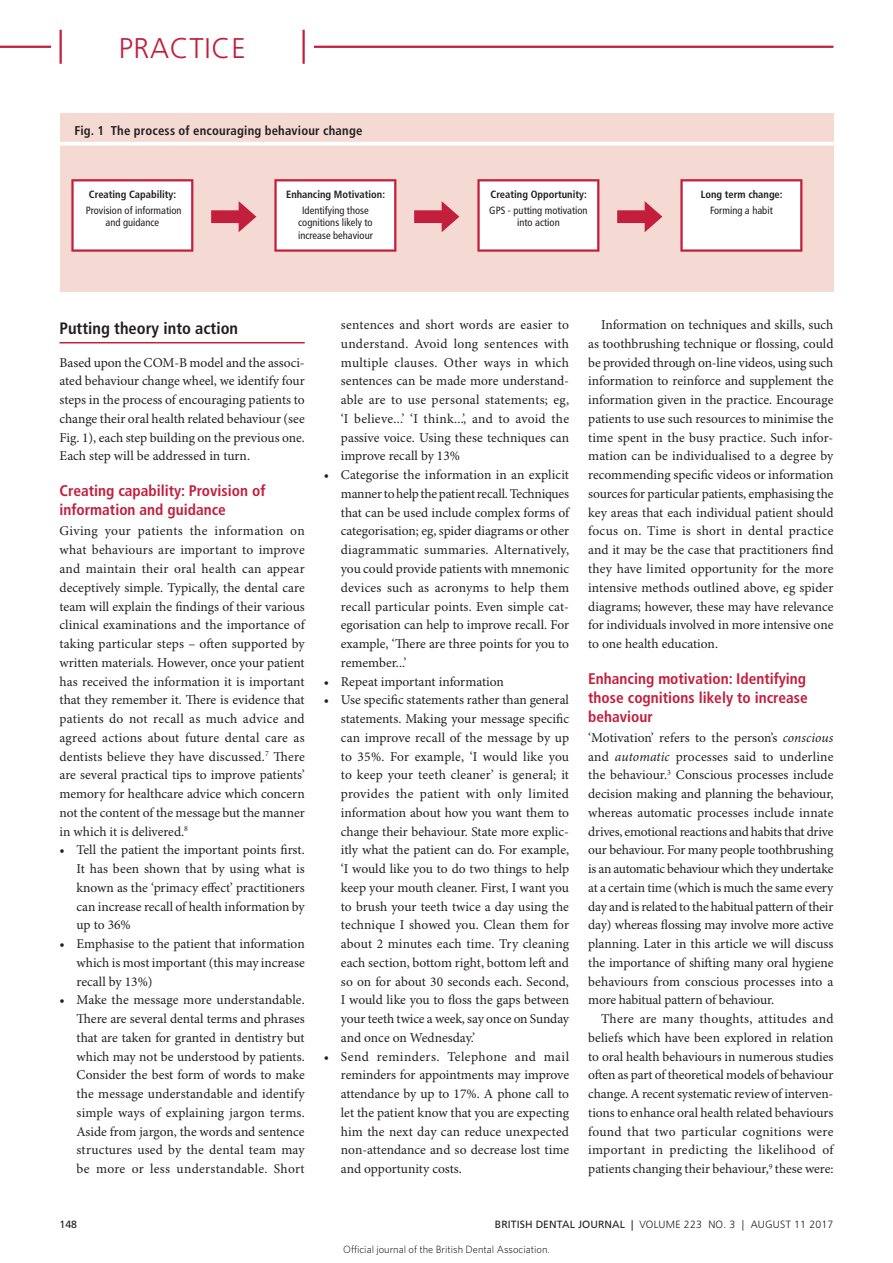
<style>
.page{position:relative;width:893px;height:1263px;background:#fff}
.page>*{position:absolute;margin:0;border:0;box-sizing:border-box;transform-origin:0 0}
.t1{font:300 28.5px "Frutiger LT Std";letter-spacing:.025em;color:#c31f3d}
.crosshead_1{font:700 condensed 16.5px "Frutiger LT Std";color:#231f20}
.crosshead_2{font:700 condensed 15.3px/18.8px "Frutiger LT Std";color:#c31f3d}
.body{font:13.5px/18.8px "Minion Pro";color:#231f20;text-align:justify}
.body_fullout{font:13.5px/18.8px "Minion Pro";letter-spacing:-.005em;color:#231f20;text-align:justify}
.fig_caption_1{font:700 condensed 12.75px "Frutiger LT Std";letter-spacing:.015em;color:#231f20}
.t2{font:condensed 10.5px/15.6px "Frutiger LT Std";color:#231f20}
.t3{font:700 condensed 10.5px/15.6px "Frutiger LT Std";color:#231f20;text-align:center}
.page_footer{font:300 10.5px "Frutiger LT Std";letter-spacing:.02em;color:#231f20}
.t4{font:300 10.5px "Whitney";color:#000}
.page_footer-2{font:10.5px "Frutiger LT Std";color:#231f20}
.s1{font-weight:700}
.s2{font-weight:400}
.s3{font-style:italic}
</style>
<div class="page">
<hr style="left:60px;top:342px;width:245px;height:1px;background:#c31f3d">
<div style="left:60px;top:113px;width:773px;height:179px;background:#f5d9d3"></div>
<svg style="left:211px;top:201px;width:45px;height:31px"></svg>
<svg style="left:414px;top:201px;width:45px;height:31px"></svg>
<svg style="left:617px;top:201px;width:45px;height:31px"></svg>
<svg style="left:71px;top:179px;width:122px;height:73px;background:#f9e9ec"></svg>
<svg style="left:274px;top:179px;width:122px;height:73px;background:#f9e9ec"></svg>
<svg style="left:477px;top:179px;width:122px;height:73px;background:#f9e9ec"></svg>
<svg style="left:680px;top:179px;width:122px;height:73px;background:#f9e9ec"></svg>
<svg style="left:60px;top:142px;width:774px;height:4px;background:#fdfafa"></svg>
<hr style="left:0;top:46px;width:833px;height:2px;background:#c31f3d">
<div style="left:51px;top:30px;width:262px;height:34px;background:#fff"></div>
<hr style="left:302px;top:30px;width:3px;height:34px;background:#c31f3d">
<hr style="left:60px;top:30px;width:2px;height:34px;background:#c31f3d">
<h1 class="t1" style="left:119px;top:32px;width:128px">PRACTICE</h1>
<p class="fig_caption_1" style="left:74px;top:123px;width:290px">Fig. 1 The process of encouraging behaviour change</p>
<p class="t2" style="left:86px;top:187px;width:97px;text-align:center"><span class="s1">Creating Capability:<br></span>Provision of information</p>
<p class="t2" style="left:106px;top:215px;width:55px">and guidance</p>
<p class="t3" style="left:286px;top:187px;width:101px">Enhancing Motivation:<br><span class="s2">Identifying those</span></p>
<p class="t2" style="left:298px;top:216px;width:76px;line-height:12.6px">cognitions likely to increase behaviour</p>
<p class="t2" style="left:489px;top:187px;width:100px"><span class="s1">Creating Opportunity:<br></span>GPS - putting motivation</p>
<p class="t2" style="left:517px;top:215px;width:44px">into action</p>
<p class="t3" style="left:701px;top:187px;width:83px">Long term change:<br><span class="s2">Forming a habit</span></p>
<p class="crosshead_1" style="left:60px;top:318px;width:180px">Putting theory into action</p>
<p class="body_fullout" style="left:60px;top:354px;width:247px">Based upon the COM-B model and the associ&shy;ated behaviour change wheel, we identify four steps in the process of encouraging patients to change their oral health related behaviour (see Fig. 1), each step building on the previous one.<br>Each step will be addressed in turn.</p>
<p class="crosshead_2" style="left:60px;top:482px;width:207px">Creating capability: Provision of information and guidance</p>
<p class="body_fullout" style="left:60px;top:522px;width:247px">Giving your patients the information on what behaviours are important to improve and maintain their oral health can appear deceptively simple. Typically, the dental care team will explain the findings of their various clinical examinations and the importance of taking particular steps – often supported by written materials. However, once your patient has received the information it is important that they remember it. There is evidence that patients do not recall as much advice and agreed actions about future dental care as dentists believe they have discussed.<sup>7</sup> There are several practical tips to improve patients’ memory for healthcare advice which concern not the content of the message but the manner in which it is delivered.<sup>8</sup></p>
<p class="body" style="left:77px;top:841px;width:230px;text-indent:-17px">• Tell the patient the important points first.<br>It has been shown that by using what is known as the ‘primacy effect’ practitioners can increase recall of health information by up to 36%</p>
<p class="body" style="left:77px;top:935px;width:230px;text-indent:-17px">• Emphasise to the patient that information which is most important (this may increase recall by 13%)</p>
<p class="body" style="left:77px;top:991px;width:230px;text-indent:-17px">• Make the message more understandable.<br>There are several dental terms and phrases that are taken for granted in dentistry but which may not be understood by patients.<br>Consider the best form of words to make the message understandable and identify simple ways of explaining jargon terms.<br>Aside from jargon, the words and sentence structures used by the dental team may be more or less understandable. Short</p>
<p class="body" style="left:341px;top:316px;width:230px">sentences and short words are easier to understand. Avoid long sentences with multiple clauses. Other ways in which sentences can be made more understand&shy;able are to use personal statements; eg, ‘I believe...’ ‘I think...’, and to avoid the passive voice. Using these techniques can improve recall by 13%</p>
<p class="body" style="left:341px;top:466px;width:230px;text-indent:-17px">• Categorise the information in an explicit manner to help the patient recall. Techniques that can be used include complex forms of categorisation; eg, spider diagrams or other diagrammatic summaries. Alternatively, you could provide patients with mnemonic devices such as acronyms to help them recall particular points. Even simple cat&shy;egorisation can help to improve recall. For example, ‘There are three points for you to remember...’</p>
<p class="body" style="left:324px;top:672px;width:182px">• Repeat important information</p>
<p class="body" style="left:341px;top:691px;width:230px;text-indent:-17px">• Use specific statements rather than general statements. Making your message specific can improve recall of the message by up to 35%. For example, ‘I would like you to keep your teeth cleaner’ is general; it provides the patient with only limited information about how you want them to change their behaviour. State more explic&shy;itly what the patient can do. For example, ‘I would like you to do two things to help keep your mouth cleaner. First, I want you to brush your teeth twice a day using the technique I showed you. Clean them for about 2 minutes each time. Try cleaning each section, bottom right, bottom left and so on for about 30 seconds each. Second, I would like you to floss the gaps between your teeth twice a week, say once on Sunday and once on Wednesday.’</p>
<p class="body" style="left:341px;top:1047px;width:230px;text-indent:-17px">• Send reminders. Telephone and mail reminders for appointments may improve attendance by up to 17%. A phone call to let the patient know that you are expecting him the next day can reduce unexpected non-attendance and so decrease lost time and opportunity costs.</p>
<p class="body" style="left:588px;top:316px;width:247px;text-indent:13px">Information on techniques and skills, such as toothbrushing technique or flossing, could be provided through on-line videos, using such information to reinforce and supplement the information given in the practice. Encourage patients to use such resources to minimise the time spent in the busy practice. Such infor&shy;mation can be individualised to a degree by recommending specific videos or information sources for particular patients, emphasising the key areas that each individual patient should focus on. Time is short in dental practice and it may be the case that practitioners find they have limited opportunity for the more intensive methods outlined above, eg spider diagrams; however, these may have relevance for individuals involved in more intensive one to one health education.</p>
<p class="crosshead_2" style="left:588px;top:669px;width:221px;text-align:justify">Enhancing motivation: Identifying those cognitions likely to increase behaviour</p>
<p class="body_fullout" style="left:588px;top:729px;width:247px">‘Motivation’ refers to the person’s <span class="s3">conscious </span>and <span class="s3">automatic</span> processes said to underline the behaviour.<sup>3</sup> Conscious processes include decision making and planning the behaviour, whereas automatic processes include innate drives, emotional reactions and habits that drive our behaviour. For many people toothbrushing is an automatic behaviour which they undertake at a certain time (which is much the same every day and is related to the habitual pattern of their day) whereas flossing may involve more active planning. Later in this article we will discuss the importance of shifting many oral hygiene behaviours from conscious processes into a more habitual pattern of behaviour.</p>
<p class="body" style="left:588px;top:1010px;width:247px;text-indent:13px">There are many thoughts, attitudes and beliefs which have been explored in relation to oral health behaviours in numerous studies often as part of theoretical models of behaviour change. A recent systematic review of interven&shy;tions to enhance oral health related behaviours found that two particular cognitions were important in predicting the likelihood of patients changing their behaviour,<sup>9</sup> these were:</p>
<p class="page_footer-2" style="left:60px;top:1218px;width:19px">148</p>
<p class="page_footer" style="left:495px;top:1219px;width:340px"><span class="s2">BRITISH DENTAL JOURNAL |</span> VOLUME 223 NO. 3 | AUGUST 11 2017</p>
<p class="t4" style="left:343px;top:1243px;width:208px">Official journal of the British Dental Association.</p>
</div>
